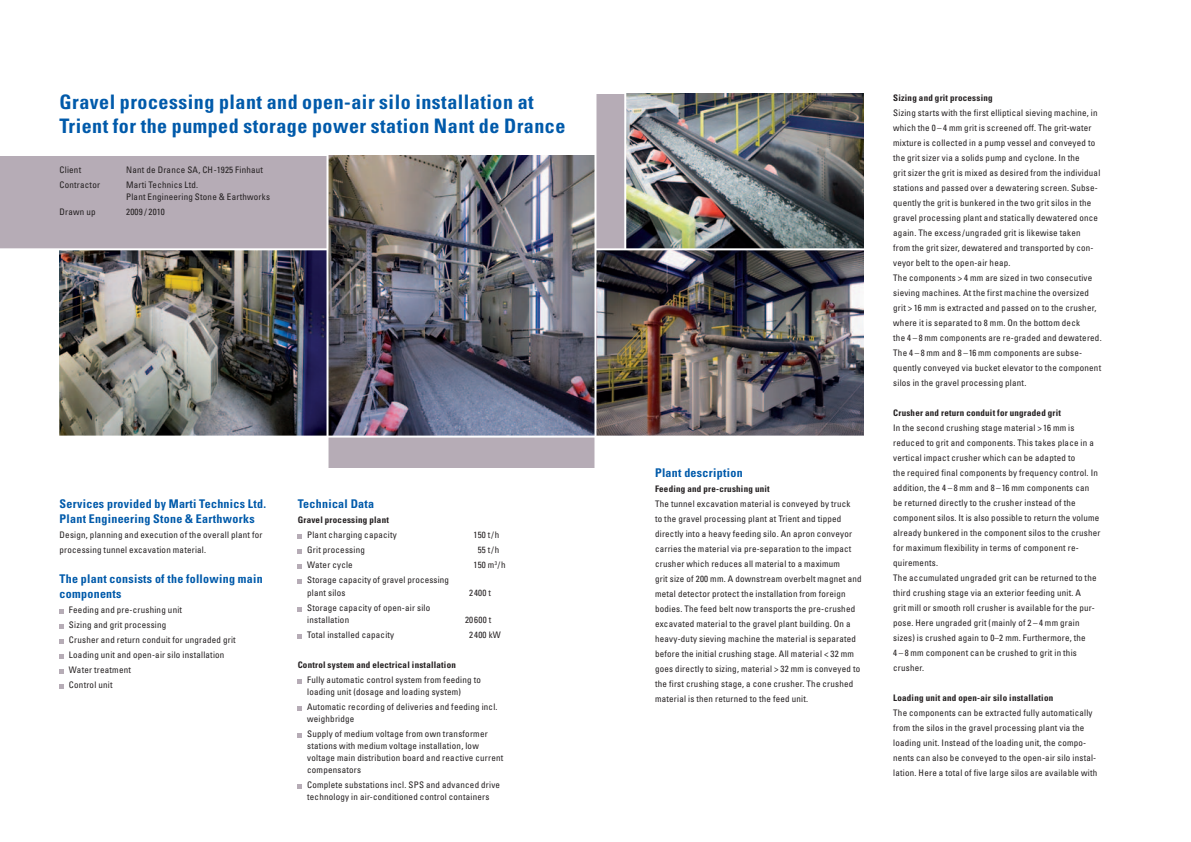
<style>
.page{position:relative;width:1191px;height:842px;background:#fff}
.page>*{position:absolute;margin:0;border:0;box-sizing:border-box;transform-origin:0 0}
.t1{font:700 condensed 20px/24px "Univers";letter-spacing:.025em;color:#015aaa}
.t2{font:700 condensed 12px/15px "Univers";letter-spacing:.025em;color:#015aaa}
.t3{font:condensed 9px/15px "Univers";letter-spacing:.025em;color:#231f20}
.t4{font:700 condensed 9px "Univers";letter-spacing:.025em;color:#231f20}
</style>
<div class="page">
<img style="left:626px;top:94px;width:237px;height:154px">
<svg style="left:60px;top:609px;width:4px;height:4px"></svg>
<svg style="left:60px;top:624px;width:4px;height:4px"></svg>
<svg style="left:60px;top:639px;width:4px;height:4px"></svg>
<svg style="left:60px;top:654px;width:4px;height:4px"></svg>
<svg style="left:60px;top:669px;width:4px;height:4px"></svg>
<svg style="left:60px;top:684px;width:4px;height:4px"></svg>
<img style="left:328px;top:156px;width:266px;height:280px">
<img style="left:596px;top:250px;width:267px;height:186px">
<div style="left:0;top:156px;width:327px;height:93px;background:#b6acb6"></div>
<svg style="left:298px;top:534px;width:4px;height:4px"></svg>
<svg style="left:298px;top:549px;width:4px;height:4px"></svg>
<svg style="left:298px;top:564px;width:4px;height:4px"></svg>
<svg style="left:298px;top:579px;width:4px;height:4px"></svg>
<svg style="left:298px;top:607px;width:4px;height:4px"></svg>
<svg style="left:298px;top:634px;width:4px;height:4px"></svg>
<svg style="left:298px;top:679px;width:4px;height:4px"></svg>
<svg style="left:298px;top:706px;width:4px;height:4px"></svg>
<svg style="left:298px;top:733px;width:4px;height:4px"></svg>
<svg style="left:298px;top:784px;width:4px;height:4px"></svg>
<div style="left:327px;top:437px;width:268px;height:31px;background:#b6acb6"></div>
<div style="left:595px;top:94px;width:30px;height:155px;background:#b6acb6"></div>
<img style="left:60px;top:250px;width:266px;height:186px">
<hr style="left:326px;top:144px;width:2px;height:340px;background:#fff">
<hr style="left:0;top:248px;width:327px;height:2px;background:#fff">
<hr style="left:55px;top:436px;width:814px;height:2px;background:#fff">
<hr style="left:594px;top:88px;width:2px;height:396px;background:#fff">
<hr style="left:624px;top:88px;width:2px;height:161px;background:#fff">
<hr style="left:595px;top:248px;width:272px;height:2px;background:#fff">
<h1 class="t1" style="left:60px;top:90px;width:507px">Gravel processing plant and open-air silo installation at<br>Trient for the pumped storage power station Nant de Drance</h1>
<p class="t4" style="left:893px;top:92px;width:101px">Sizing and grit processing</p>
<p class="t3" style="left:893px;top:105px;width:210px">Sizing starts with the first elliptical sieving machine, in which the 0 – 4 mm grit is screened off. The grit-water mixture is collected in a pump vessel and conveyed to the grit sizer via a solids pump and cyclone. In the<br>grit sizer the grit is mixed as desired from the individual stations and passed over a dewatering screen. Subse&shy;quently the grit is bunkered in the two grit silos in the gravel processing plant and statically dewatered once again. The excess /ungraded grit is likewise taken<br>from the grit sizer, dewatered and transported by con&shy;veyor belt to the open-air heap.<br>The components &gt; 4 mm are sized in two consecutive sieving machines. At the first machine the oversized grit &gt; 16 mm is extracted and passed on to the crusher, where it is separated to 8 mm. On the bottom deck<br>the 4 – 8 mm components are re-graded and dewatered.<br>The 4 – 8 mm and 8 –16 mm components are subse&shy;quently conveyed via bucket elevator to the component silos in the gravel processing plant.</p>
<p class="t4" style="left:893px;top:407px;width:169px">Crusher and return conduit for ungraded grit</p>
<p class="t3" style="left:893px;top:420px;width:209px">In the second crushing stage material &gt; 16 mm is reduced to grit and components. This takes place in a vertical impact crusher which can be adapted to<br>the required final components by frequency control. In addition, the 4 – 8 mm and 8 –16 mm components can be returned directly to the crusher instead of the component silos. It is also possible to return the volume already bunkered in the component silos to the crusher for maximum flexibility in terms of component re&shy;quirements.<br>The accumulated ungraded grit can be returned to the third crushing stage via an exterior feeding unit. A<br>grit mill or smooth roll crusher is available for the pur&shy;pose. Here ungraded grit (mainly of 2 – 4 mm grain sizes) is crushed again to 0–2 mm. Furthermore, the<br>4 – 8 mm component can be crushed to grit in this crusher.</p>
<p class="t4" style="left:893px;top:692px;width:161px">Loading unit and open-air silo installation</p>
<p class="t3" style="left:893px;top:705px;width:206px">The components can be extracted fully automatically from the silos in the gravel processing plant via the loading unit. Instead of the loading unit, the compo&shy;nents can also be conveyed to the open-air silo instal&shy;lation. Here a total of five large silos are available with</p>
<p class="t3" style="left:60px;top:162px;width:23px">Client</p>
<p class="t3" style="left:126px;top:162px;width:138px">Nant de Drance SA, CH-1925 Finhaut</p>
<p class="t3" style="left:60px;top:177px;width:42px">Contractor</p>
<p class="t3" style="left:126px;top:178px;width:145px;line-height:12px">Marti Technics Ltd.<br>Plant Engineering Stone &amp; Earthworks</p>
<p class="t3" style="left:60px;top:204px;width:38px">Drawn up</p>
<p class="t3" style="left:126px;top:204px;width:40px">2009 / 2010</p>
<h2 class="t2" style="left:655px;top:465px;width:89px">Plant description</h2>
<p class="t4" style="left:655px;top:483px;width:116px">Feeding and pre-crushing unit</p>
<p class="t3" style="left:655px;top:496px;width:208px">The tunnel excavation material is conveyed by truck<br>to the gravel processing plant at Trient and tipped directly into a heavy feeding silo. An apron conveyor carries the material via pre-separation to the impact crusher which reduces all material to a maximum<br>grit size of 200 mm. A downstream overbelt magnet and metal detector protect the installation from foreign bodies. The feed belt now transports the pre-crushed excavated material to the gravel plant building. On a heavy-duty sieving machine the material is separated before the initial crushing stage. All material &lt; 32 mm goes directly to sizing, material &gt; 32 mm is conveyed to the first crushing stage, a cone crusher. The crushed material is then returned to the feed unit.</p>
<h2 class="t2" style="left:60px;top:496px;width:208px">Services provided by Marti Technics Ltd.<br>Plant Engineering Stone &amp; Earthworks</h2>
<p class="t3" style="left:60px;top:527px;width:204px">Design, planning and execution of the overall plant for processing tunnel excavation material.</p>
<h2 class="t2" style="left:60px;top:571px;width:205px">The plant consists of the following main components</h2>
<p class="t3" style="left:69px;top:602px;width:168px">Feeding and pre-crushing unit<br>Sizing and grit processing<br>Crusher and return conduit for ungraded grit<br>Loading unit and open-air silo installation<br>Water treatment<br>Control unit</p>
<h2 class="t2" style="left:298px;top:496px;width:78px">Technical Data</h2>
<p class="t4" style="left:298px;top:514px;width:93px">Gravel processing plant</p>
<p class="t3" style="left:307px;top:527px;width:91px">Plant charging capacity</p>
<p class="t3" style="left:473px;top:527px;width:27px">150 t/h</p>
<p class="t3" style="left:307px;top:542px;width:59px">Grit processing</p>
<p class="t3" style="left:478px;top:542px;width:23px">55 t/h</p>
<p class="t3" style="left:307px;top:557px;width:47px">Water cycle</p>
<p class="t3" style="left:473px;top:557px;width:34px">150 m<sup>3</sup> /h</p>
<p class="t3" style="left:307px;top:573px;width:143px;line-height:13px">Storage capacity of gravel processing plant silos</p>
<p class="t3" style="left:469px;top:585px;width:23px">2400 t</p>
<p class="t3" style="left:307px;top:602px;width:125px;line-height:12px">Storage capacity of open-air silo installation</p>
<p class="t3" style="left:465px;top:612px;width:28px">20600 t</p>
<p class="t3" style="left:307px;top:627px;width:89px">Total installed capacity</p>
<p class="t3" style="left:469px;top:627px;width:33px">2400 kW</p>
<p class="t4" style="left:298px;top:659px;width:160px">Control system and electrical installation</p>
<p class="t3" style="left:307px;top:674px;width:175px;line-height:12px">Fully automatic control system from feeding to loading unit (dosage and loading system)</p>
<p class="t3" style="left:307px;top:701px;width:192px;line-height:12px">Automatic recording of deliveries and feeding incl. weighbridge</p>
<p class="t3" style="left:307px;top:728px;width:198px;line-height:12px">Supply of medium voltage from own transformer - stations with medium voltage installation, low voltage main distribution board and reactive current compensators</p>
<p class="t3" style="left:307px;top:779px;width:194px;line-height:12px">Complete substations incl. SPS and advanced drive technology in air-conditioned control containers</p>
</div>
